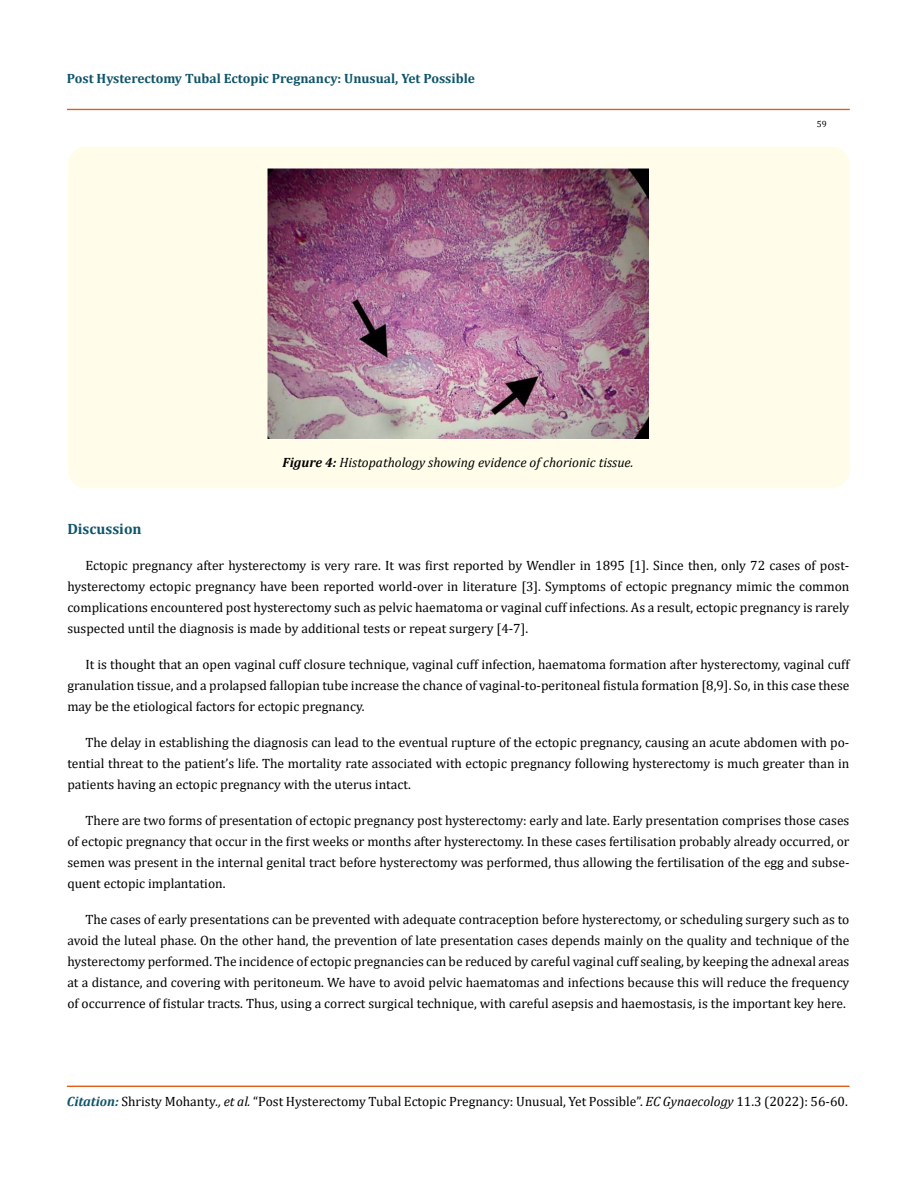
<style>
.page{position:relative;width:917px;height:1190px;background:#fff}
.page>*{position:absolute;margin:0;border:0;box-sizing:border-box;transform-origin:0 0}
.t1{font:700 15px "Cambria";color:#0e546a}
.t2{font:13.5px/21px "Cambria";color:#000;text-align:justify}
.t3{font:700 13.5px "Cambria";color:#0e546a}
.t4{font:italic 13.5px "Cambria";color:#000}
.t5{font:9px "Cambria";color:#000}
.s1{font-weight:700}
.s2{font-weight:700;font-style:italic;color:#0e546a}
.s3{font-style:italic}
</style>
<div class="page">
<div style="left:67px;top:109px;width:782px;height:1px;border:1px solid #e05d1a"></div>
<div style="left:67px;top:1086px;width:782px;height:1px;border:1px solid #e05d1a"></div>
<div style="left:68px;top:147px;width:781px;height:341px;background:#fffde9;border-radius:18px"></div>
<img style="left:267px;top:169px;width:382px;height:270px">
<p class="t3" style="left:67px;top:69px;width:409px">Post Hysterectomy Tubal Ectopic Pregnancy: Unusual, Yet Possible</p>
<p class="t4" style="left:282px;top:453px;width:352px"><span class="s1">Figure 4:</span> Histopathology showing evidence of chorionic tissue.</p>
<p class="t5" style="left:816px;top:118px;width:11px">59</p>
<p class="t1" style="left:67px;top:518px;width:76px">Discussion</p>
<p class="t2" style="left:67px;top:555px;width:783px;text-indent:18px">Ectopic pregnancy after hysterectomy is very rare. It was first reported by Wendler in 1895 [1]. Since then, only 72 cases of post&shy;hysterectomy ectopic pregnancy have been reported world-over in literature [3]. Symptoms of ectopic pregnancy mimic the common complications encountered post hysterectomy such as pelvic haematoma or vaginal cuff infections. As a result, ectopic pregnancy is rarely suspected until the diagnosis is made by additional tests or repeat surgery [4-7].</p>
<p class="t2" style="left:67px;top:654px;width:783px;text-indent:18px">It is thought that an open vaginal cuff closure technique, vaginal cuff infection, haematoma formation after hysterectomy, vaginal cuff granulation tissue, and a prolapsed fallopian tube increase the chance of vaginal-to-peritoneal fistula formation [8,9]. So, in this case these may be the etiological factors for ectopic pregnancy.</p>
<p class="t2" style="left:67px;top:732px;width:783px;text-indent:18px">The delay in establishing the diagnosis can lead to the eventual rupture of the ectopic pregnancy, causing an acute abdomen with po&shy;tential threat to the patient’s life. The mortality rate associated with ectopic pregnancy following hysterectomy is much greater than in patients having an ectopic pregnancy with the uterus intact.</p>
<p class="t2" style="left:67px;top:810px;width:783px;text-indent:18px">There are two forms of presentation of ectopic pregnancy post hysterectomy: early and late. Early presentation comprises those cases of ectopic pregnancy that occur in the first weeks or months after hysterectomy. In these cases fertilisation probably already occurred, or semen was present in the internal genital tract before hysterectomy was performed, thus allowing the fertilisation of the egg and subse&shy;quent ectopic implantation.</p>
<p class="t2" style="left:67px;top:909px;width:783px;text-indent:18px">The cases of early presentations can be prevented with adequate contraception before hysterectomy, or scheduling surgery such as to avoid the luteal phase. On the other hand, the prevention of late presentation cases depends mainly on the quality and technique of the hysterectomy performed. The incidence of ectopic pregnancies can be reduced by careful vaginal cuff sealing, by keeping the adnexal areas at a distance, and covering with peritoneum. We have to avoid pelvic haematomas and infections because this will reduce the frequency of occurrence of fistular tracts. Thus, using a correct surgical technique, with careful asepsis and haemostasis, is the important key here.</p>
<p class="t2" style="left:67px;top:1091px;width:782px"><span class="s2">Citation:</span> Shristy Mohanty<span class="s3">., et al.</span> “Post Hysterectomy Tubal Ectopic Pregnancy: Unusual, Yet Possible”. <span class="s3">EC Gynaecology</span> 11.3 (2022): 56-60.</p>
</div>
